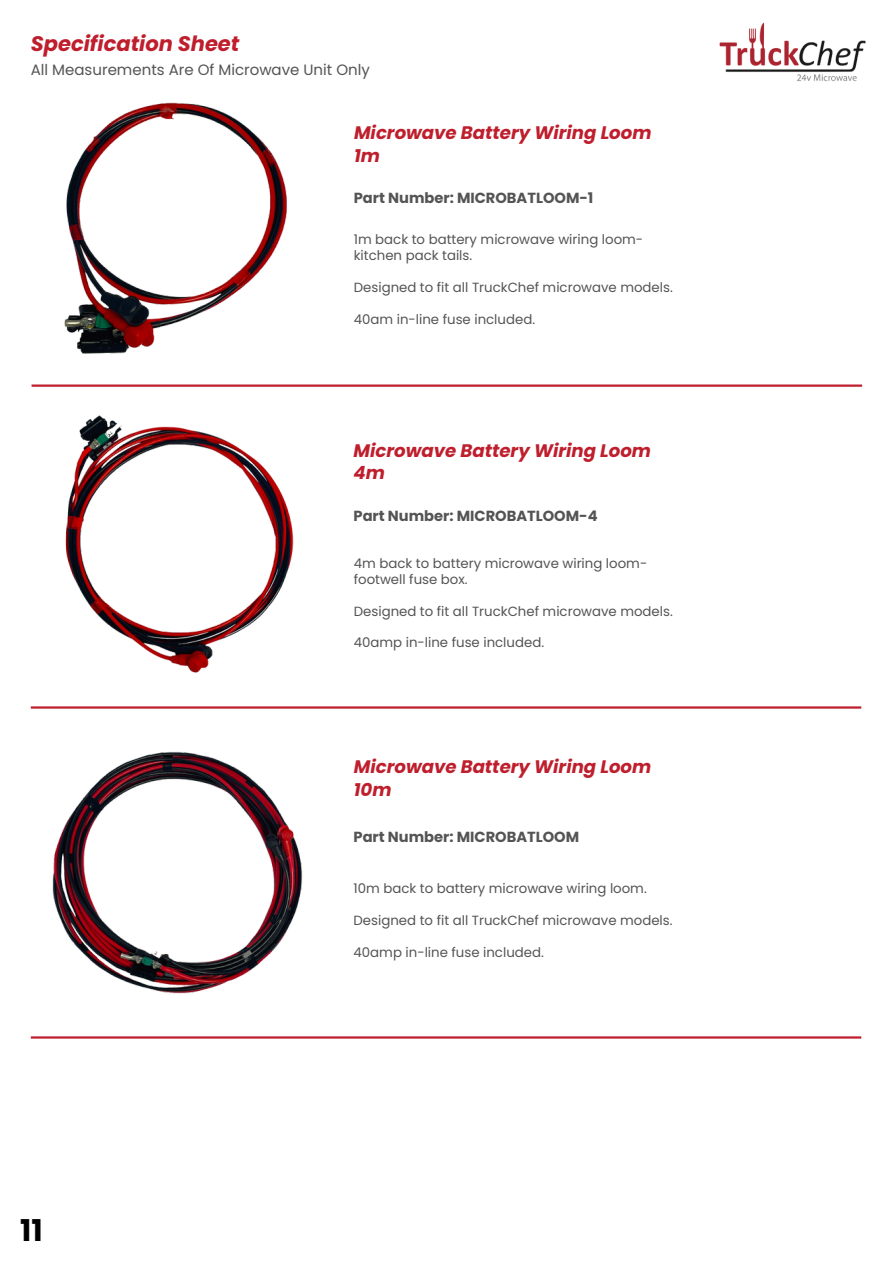
<style>
.page{position:relative;width:894px;height:1264px;background:#fff}
.page>*{position:absolute;margin:0;border:0;box-sizing:border-box;transform-origin:0 0}
.t1{font:700 30px "Poppins";color:#000}
.t2{font:italic 700 21px "Poppins";color:#bf1e2d}
.t3{font:italic 700 18.15px/22.5px "Poppins";color:#bf1e2d}
.t4{font:15px "Poppins";color:#545454}
.t5{font:700 14.7px "Poppins";color:#545454}
.t6{font:13.35px/15.9px "Poppins";color:#545454}
</style>
<div class="page">
<img style="left:719px;top:22px;width:147px;height:60px">
<hr style="left:32px;top:384px;width:829px;height:3px;background:#bf1e2d">
<hr style="left:31px;top:706px;width:830px;height:2px;background:#bf1e2d">
<hr style="left:31px;top:1036px;width:830px;height:2px;background:#bf1e2d">
<img style="left:31px;top:102px;width:293px;height:283px">
<img style="left:31px;top:385px;width:304px;height:288px">
<img style="left:30px;top:707px;width:311px;height:332px">
<h3 class="t2" style="left:31px;top:29px;width:210px">Specification Sheet</h3>
<p class="t4" style="left:31px;top:59px;width:340px">All Measurements Are Of Microwave Unit Only</p>
<p class="t3" style="left:354px;top:120px;width:299px;line-height:23.7px">Microwave Battery Wiring Loom<br>1m</p>
<p class="t5" style="left:354px;top:188px;width:241px">Part Number: MICROBATLOOM-1</p>
<p class="t6" style="left:354px;top:232px;width:291px">1m back to battery microwave wiring loom&shy;kitchen pack tails.</p>
<h2 class="t6" style="left:354px;top:280px;width:320px">Designed to fit all TruckChef microwave models.</h2>
<h3 class="t6" style="left:354px;top:312px;width:183px">40am in-line fuse included.</h3>
<p class="t3" style="left:353px;top:439px;width:299px">Microwave Battery Wiring Loom<br>4m</p>
<p class="t5" style="left:353px;top:505px;width:245px">Part Number: MICROBATLOOM-4</p>
<p class="t6" style="left:354px;top:555px;width:295px">4m back to battery microwave wiring loom&shy;footwell fuse box.</p>
<p class="t6" style="left:354px;top:603px;width:320px">Designed to fit all TruckChef microwave models.</p>
<h2 class="t6" style="left:354px;top:635px;width:192px">40amp in-line fuse included.</h2>
<h2 class="t3" style="left:354px;top:755px;width:299px">Microwave Battery Wiring Loom<br>10m</h2>
<h3 class="t5" style="left:353px;top:826px;width:227px">Part Number: MICROBATLOOM</h3>
<p class="t1" style="left:20px;top:1209px;width:24px">11</p>
<p class="t6" style="left:353px;top:880px;width:295px">10m back to battery microwave wiring loom.</p>
<p class="t6" style="left:353px;top:912px;width:320px">Designed to fit all TruckChef microwave models.</p>
<p class="t6" style="left:353px;top:944px;width:192px">40amp in-line fuse included.</p>
</div>
